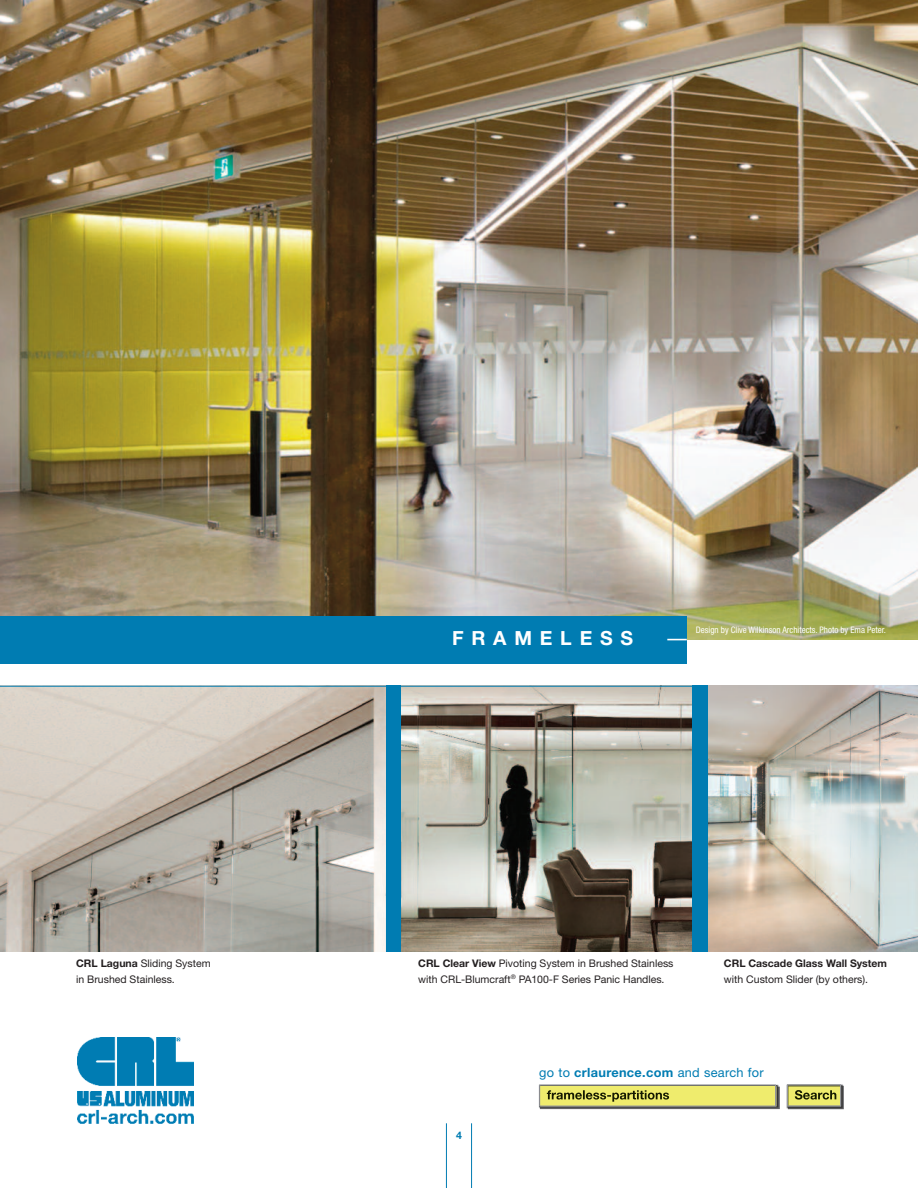
<style>
.page{position:relative;width:918px;height:1188px;background:#fff}
.page>*{position:absolute;margin:0;border:0;box-sizing:border-box;transform-origin:0 0}
.t1{font:700 19.5px "Helvetica Neue";letter-spacing:.4em;color:#fff}
.t2{font:19.5px "Helvetica Neue";color:#fff}
.t3{font:12.75px "Helvetica Neue";letter-spacing:.025em;color:#007cb2}
.t4{font:10.5px/15.6px "Helvetica Neue";color:#231f20}
.t5{font:700 10.5px "Helvetica Neue";color:#231f20}
.t6{font:700 10.5px "Helvetica Neue";color:#007cb2}
.t7{font:condensed 9px "Helvetica Neue";color:#fff}
.s1{font-weight:700}
</style>
<div class="page">
<img style="left:0;top:0;width:918px;height:639px">
<div style="left:0;top:686px;width:918px;height:266px;background:#007cb2"></div>
<img style="left:77px;top:1038px;width:116px;height:86px">
<hr style="left:471px;top:1123px;width:1px;height:65px;background:#007cb2">
<hr style="left:446px;top:1123px;width:1px;height:65px;background:#007cb2">
<img style="left:0;top:687px;width:385px;height:265px">
<img style="left:402px;top:687px;width:290px;height:265px">
<div style="left:0;top:616px;width:687px;height:47px;background:#007cb2"></div>
<img style="left:538px;top:1084px;width:242px;height:26px">
<img style="left:541px;top:1087px;width:233px;height:17px">
<img style="left:547px;top:1090px;width:89px;height:12px">
<div style="left:539px;top:1085px;width:237px;height:21px;border:1px solid #939598"></div>
<img style="left:786px;top:1084px;width:58px;height:26px">
<img style="left:789px;top:1087px;width:50px;height:17px">
<img style="left:795px;top:1090px;width:41px;height:10px">
<div style="left:787px;top:1085px;width:54px;height:21px;border:1px solid #939598"></div>
<img style="left:708px;top:686px;width:210px;height:266px">
<h1 class="t1" style="left:452px;top:631px;width:183px">FRAMELESS</h1>
<h1 class="t2" style="left:667px;top:631px;width:21px">—</h1>
<p class="t7" style="left:696px;top:626px;width:191px">Design by Clive Wilkinson Architects. Photo by Ema Peter.</p>
<p class="t4" style="left:76px;top:957px;width:136px"><span class="s1">CRL Laguna</span> Sliding System in Brushed Stainless.</p>
<p class="t4" style="left:418px;top:957px;width:257px"><span class="s1">CRL Clear View</span> Pivoting System in Brushed Stainless with CRL-Blumcraft<sup>®</sup> PA100-F Series Panic Handles.</p>
<p class="t5" style="left:724px;top:960px;width:165px">CRL Cascade Glass Wall System</p>
<p class="t4" style="left:724px;top:972px;width:146px">with Custom Slider (by others).</p>
<p class="t6" style="left:456px;top:1131px;width:7px">4</p>
<p class="t3" style="left:539px;top:1068px;width:226px">go to <span class="s1">crlaurence.com</span> and search for</p>
</div>
